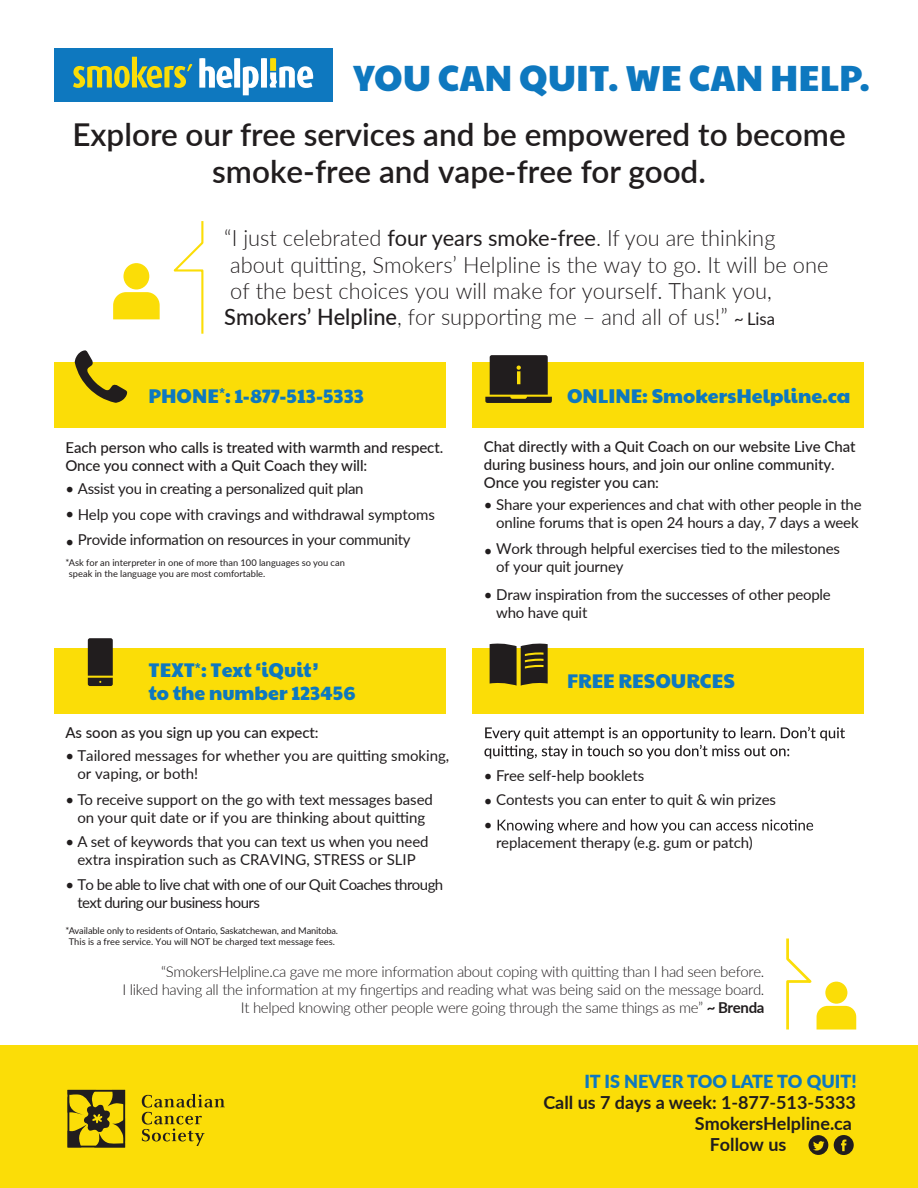
<style>
.page{position:relative;width:918px;height:1188px;background:#fff}
.page>*{position:absolute;margin:0;border:0;box-sizing:border-box;transform-origin:0 0}
.t1{font:35.7px "Paytone One";color:#0e78bf}
.t2{font:600 31.5px/37.8px "Lato";color:#211d1e;text-align:center}
.t3{font:300 22.5px/26.2px "Lato";color:#211d1e}
.t4{font:19.5px/22.5px "Paytone One";color:#0e78bf}
.t5{font:700 18px "Lato";color:#211d1e}
.t6{font:900 18px "Lato";color:#0e78bf}
.t7{font:15px/18px "Lato";letter-spacing:-.015em;color:#211d1e}
.t8{font:300 15px/18px "Lato";letter-spacing:-.02em;color:#211d1e;text-align:right}
.t9{font:500 15px/18px "Lato";letter-spacing:-.005em;color:#211d1e}
.t10{font:15px/18px "Lato";letter-spacing:-.04em;color:#211d1e}
.t11{font:9.3px/11.1px "Lato";color:#211d1e}
.s1{font-weight:400}
.s2{font-weight:500}
.s3{font-weight:400;font-size:17.25px}
.s4{font-weight:700}
</style>
<div class="page">
<div style="left:54px;top:362px;width:392px;height:66px;background:#fbdd07"></div>
<div style="left:54px;top:648px;width:392px;height:66px;background:#fbdd07"></div>
<div style="left:0;top:1045px;width:918px;height:143px;background:#fbdd07"></div>
<svg style="left:484px;top:727px;width:361px;height:32px"></svg>
<svg style="left:498px;top:819px;width:315px;height:14px"></svg>
<svg style="left:142px;top:1094px;width:83px;height:52px"></svg>
<svg style="left:68px;top:1090px;width:57px;height:57px"></svg>
<svg style="left:88px;top:638px;width:25px;height:48px"></svg>
<svg style="left:75px;top:350px;width:52px;height:53px"></svg>
<div style="left:472px;top:362px;width:392px;height:66px;background:#fbdd07"></div>
<div style="left:472px;top:648px;width:392px;height:66px;background:#fbdd07"></div>
<svg style="left:485px;top:355px;width:67px;height:48px;background:#49411f"></svg>
<svg style="left:490px;top:643px;width:58px;height:43px;background:#4c4422"></svg>
<div style="left:123px;top:263px;width:26px;height:27px;background:#fbdd07;border-radius:50%"></div>
<svg style="left:113px;top:292px;width:47px;height:27px"></svg>
<svg style="left:173px;top:221px;width:31px;height:113px"></svg>
<div style="left:55px;top:48px;width:278px;height:54px;background:#0e78bf"></div>
<svg style="left:199px;top:58px;width:115px;height:37px"></svg>
<svg style="left:73px;top:57px;width:119px;height:31px"></svg>
<svg style="left:786px;top:938px;width:70px;height:92px"></svg>
<svg style="left:809px;top:1135px;width:19px;height:20px"></svg>
<svg style="left:834px;top:1135px;width:20px;height:20px"></svg>
<h1 class="t1" style="left:353px;top:46px;width:519px">YOU CAN QUIT. WE CAN HELP.</h1>
<h2 class="t2" style="left:72px;top:114px;width:775px">Explore our free services and be empowered to become smoke-free and vape-free for good.</h2>
<p class="t3" style="left:224px;top:224px;width:606px">“I just celebrated <span class="s1">four years smoke-free</span>. If you are thinking about quitting, Smokers’ Helpline is the way to go. It will be one of the best choices you will make for yourself. Thank you, <span class="s2">Smokers’ Helpline</span>, for supporting me – and all of us!” <span class="s3">~ Lisa</span></p>
<h3 class="t4" style="left:148px;top:383px;width:217px">PHONE<sup>*</sup>: 1-877-513-5333</h3>
<p class="t9" style="left:65px;top:438px;width:379px">Each person who calls is treated with warmth and respect.<br>Once you connect with a Quit Coach they will:</p>
<p class="t7" style="left:65px;top:505px;width:371px">• Help you cope with cravings and withdrawal symptoms</p>
<p class="t7" style="left:65px;top:479px;width:300px">• Assist you in creating a personalized quit plan</p>
<p class="t7" style="left:78px;top:530px;width:334px">Provide information on resources in your community</p>
<p class="t7" style="left:65px;top:532px;width:10px">•</p>
<p class="t11" style="left:69px;top:557px;width:277px;text-indent:-3px">*Ask for an interpreter in one of more than 100 languages so you can speak in the language you are most comfortable.</p>
<h3 class="t4" style="left:148px;top:657px;width:209px">TEXT<sup>*</sup>: Text ‘iQuit’<br>to the number 123456</h3>
<p class="t9" style="left:66px;top:723px;width:255px">As soon as you sign up you can expect:</p>
<p class="t7" style="left:77px;top:746px;width:373px;text-indent:-12px">• Tailored messages for whether you are quitting smoking, or vaping, or both!</p>
<p class="t7" style="left:65px;top:789px;width:369px;text-align:center">• To receive support on the go with text messages based on your quit date or if you are thinking about quitting</p>
<p class="t7" style="left:65px;top:832px;width:365px;text-align:center">• A set of keywords that you can text us when you need extra inspiration such as CRAVING, STRESS or SLIP</p>
<p class="t10" style="left:77px;top:875px;width:367px;text-indent:-12px">• To be able to live chat with one of our Quit Coaches through text during our business hours</p>
<p class="t11" style="left:66px;top:925px;width:274px;text-align:center">*Available only to residents of Ontario, Saskatchewan, and Manitoba.<br>This is a free service. You will NOT be charged text message fees.</p>
<h3 class="t4" style="left:567px;top:383px;width:285px">ONLINE: SmokersHelpline.ca</h3>
<p class="t9" style="left:484px;top:437px;width:373px">Chat directly with a Quit Coach on our website Live Chat during business hours, and join our online community.<br>Once you register you can:</p>
<p class="t7" style="left:484px;top:495px;width:379px;text-align:right">• Share your experiences and chat with other people in the online forums that is open 24 hours a day, 7 days a week</p>
<p class="t7" style="left:496px;top:539px;width:345px">Work through helpful exercises tied to the milestones of your quit journey</p>
<p class="t7" style="left:496px;top:585px;width:336px;text-indent:-12px">• Draw inspiration from the successes of other people who have quit</p>
<p class="t7" style="left:484px;top:541px;width:10px">•</p>
<h3 class="t4" style="left:567px;top:668px;width:169px">FREE RESOURCES</h3>
<p class="t7" style="left:484px;top:766px;width:162px">• Free self-help booklets</p>
<p class="t7" style="left:484px;top:787px;width:294px;line-height:25px">• Contests you can enter to quit &amp; win prizes •</p>
<p class="t7" style="left:496px;top:833px;width:258px">replacement therapy (e.g. gum or patch)</p>
<p class="t8" style="left:122px;top:962px;width:644px">“SmokersHelpline.ca gave me more information about coping with quitting than I had seen before.<br>I liked having all the information at my fingertips and reading what was being said on the message board.<br>It helped knowing other people were going through the same things as me” <span class="s4">~ Brenda</span></p>
<p class="t6" style="left:584px;top:1068px;width:274px">IT IS NEVER TOO LATE TO QUIT!</p>
<p class="t5" style="left:543px;top:1089px;width:314px">Call us 7 days a week: 1-877-513-5333</p>
<p class="t5" style="left:695px;top:1110px;width:159px">SmokersHelpline.ca</p>
<p class="t5" style="left:710px;top:1131px;width:78px">Follow us</p>
</div>
